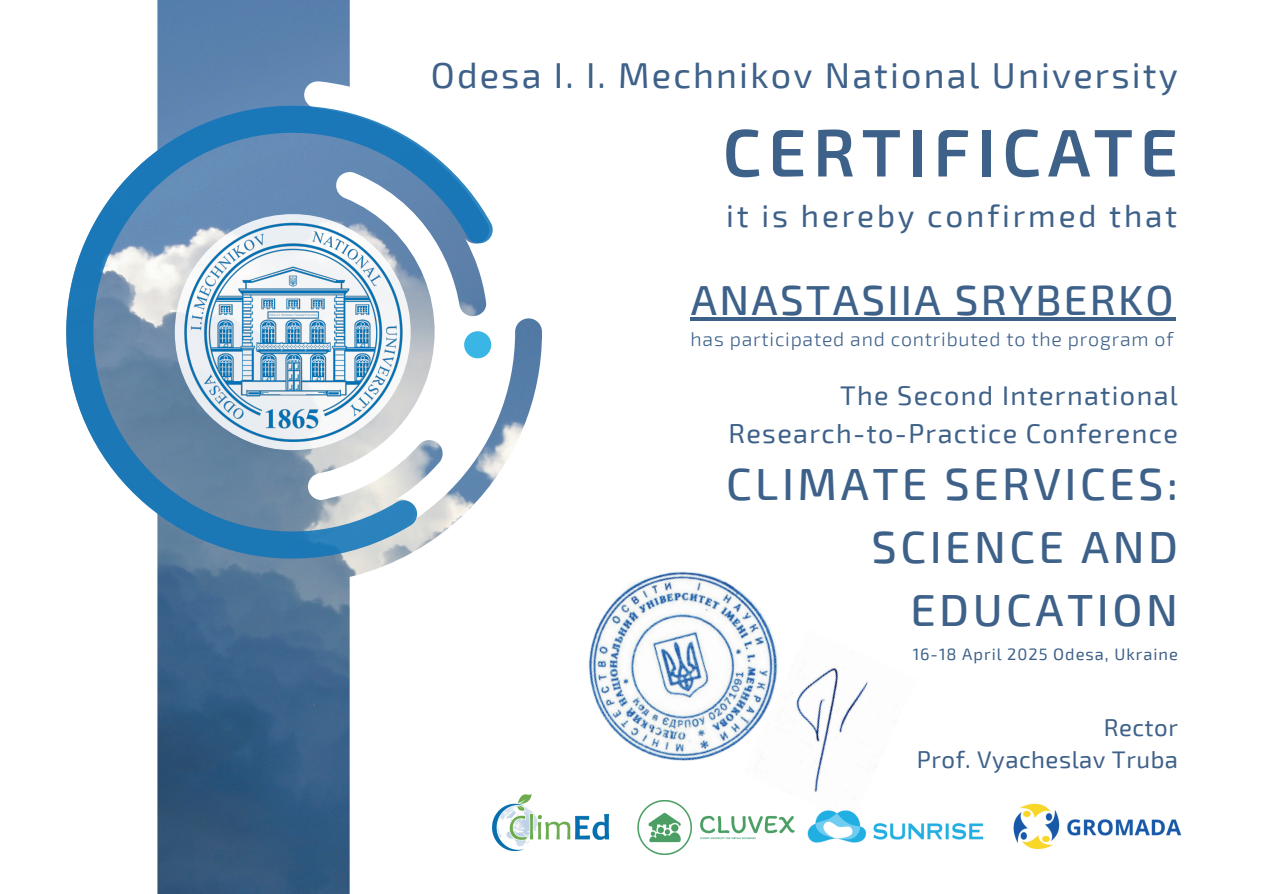
<style>
.page{position:relative;width:1263px;height:894px;background:#fff}
.page>*{position:absolute;margin:0;border:0;box-sizing:border-box;transform-origin:0 0}
.t1{font:600 67.2px "Exo 2";letter-spacing:.1em;color:#3e6189}
.t2{font:500 45px/63px "Exo 2";letter-spacing:.08em;color:#3e6189;text-align:right}
.t3{font:500 42px "Exo 2";letter-spacing:.055em;color:#3e6189}
.t4{font:36px "Exo 2";letter-spacing:.06em;color:#3e6189}
.t5{font:31.5px "Exo 2";letter-spacing:.09em;color:#3e6189}
.t6{font:27px/37.2px "Exo 2";letter-spacing:.05em;color:#3e6189;text-align:right}
.t7{font:24px/32.5px "Exo 2";letter-spacing:.02em;color:#3e6189;text-align:right}
.t8{font:300 19.5px "Exo 2";letter-spacing:.04em;color:#3e6189}
.t9{font:16.5px "Exo 2";letter-spacing:.06em;color:#3e6189}
</style>
<div class="page">
<img style="left:808px;top:667px;width:89px;height:125px">
<img style="left:588px;top:571px;width:220px;height:200px">
<img style="left:157px;top:0;width:385px;height:893px">
<svg style="left:66px;top:106px;width:427px;height:452px"></svg>
<svg style="left:175px;top:214px;width:236px;height:236px"></svg>
<img style="left:179px;top:219px;width:226px;height:226px">
<img style="left:493px;top:794px;width:116px;height:55px">
<img style="left:637px;top:800px;width:158px;height:54px">
<img style="left:1013px;top:803px;width:169px;height:47px">
<img style="left:807px;top:797px;width:177px;height:46px">
<hr style="left:691px;top:317px;width:485px;height:4px;background:#3e6189">
<h3 class="t4" style="left:431px;top:55px;width:749px">Odesa I. I. Mechnikov National University</h3>
<h1 class="t1" style="left:723px;top:113px;width:457px">CERTIFICATE</h1>
<p class="t5" style="left:726px;top:198px;width:452px">it is hereby confirmed that</p>
<h3 class="t3" style="left:691px;top:276px;width:484px">ANASTASIIA SRYBERKO</h3>
<p class="t8" style="left:691px;top:328px;width:484px">has participated and contributed to the program of</p>
<p class="t6" style="left:728px;top:378px;width:451px">The Second International<br>Research-to-Practice Conference</p>
<h2 class="t2" style="left:726px;top:454px;width:453px">CLIMATE SERVICES:<br>SCIENCE AND<br>EDUCATION</h2>
<p class="t9" style="left:913px;top:644px;width:267px">16-18 April 2025 Odesa, Ukraine</p>
<p class="t7" style="left:917px;top:711px;width:263px">Rector<br>Prof. Vyacheslav Truba</p>
</div>
